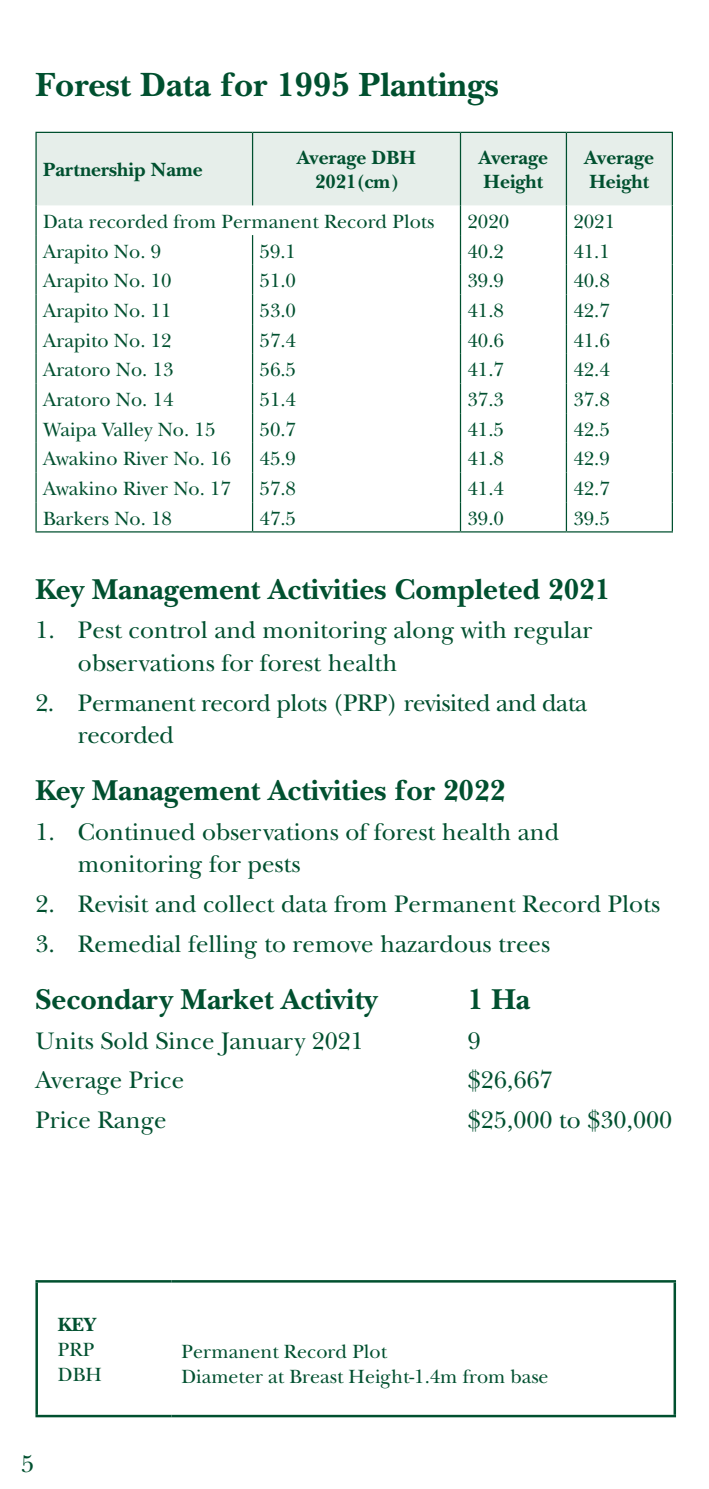
<style>
.page{position:relative;width:709px;height:1489px;background:#fff}
.page>*{position:absolute;margin:0;border:0;box-sizing:border-box;transform-origin:0 0}
.t1{font:700 35px "New Baskerville";color:#00502f}
.t2{font:700 30px "New Baskerville";color:#00502f}
.t3{font:25px/32.5px "New Baskerville";color:#00502f}
.t4{font:25px/32.5px "New Baskerville";letter-spacing:-.02em;color:#00502f}
.t5{font:20px/25px "New Baskerville";color:#00502f}
.t6{font:700 20px/24px "New Baskerville";color:#00502f}
</style>
<div class="page">
<hr style="left:35px;top:1279px;width:136px;height:3px;background:#00502f">
<hr style="left:35px;top:1282px;width:3px;height:132px;background:#00502f">
<hr style="left:35px;top:1414px;width:136px;height:3px;background:#00502f">
<hr style="left:171px;top:1279px;width:505px;height:3px;background:#00502f">
<hr style="left:673px;top:1282px;width:3px;height:132px;background:#00502f">
<hr style="left:171px;top:1414px;width:505px;height:3px;background:#00502f">
<div style="left:37px;top:133px;width:634px;height:72px;background:#e6eeea"></div>
<hr style="left:35px;top:132px;width:217px;height:1px;background:#00502f">
<hr style="left:35px;top:133px;width:2px;height:72px;background:#00502f">
<hr style="left:252px;top:132px;width:208px;height:1px;background:#00502f">
<hr style="left:252px;top:133px;width:1px;height:72px;background:#00502f">
<hr style="left:460px;top:132px;width:106px;height:1px;background:#00502f">
<hr style="left:566px;top:132px;width:107px;height:1px;background:#00502f">
<hr style="left:671px;top:133px;width:2px;height:72px;background:#00502f">
<hr style="left:460px;top:133px;width:1px;height:72px;background:#00502f">
<hr style="left:566px;top:133px;width:1px;height:72px;background:#00502f">
<hr style="left:566px;top:205px;width:1px;height:30px;background:#00502f">
<hr style="left:671px;top:205px;width:2px;height:30px;background:#00502f">
<hr style="left:35px;top:235px;width:2px;height:30px;background:#00502f">
<hr style="left:566px;top:235px;width:1px;height:30px;background:#00502f">
<hr style="left:671px;top:235px;width:2px;height:30px;background:#00502f">
<hr style="left:35px;top:265px;width:2px;height:29px;background:#00502f">
<svg style="left:566px;top:265px;width:1px;height:29px"></svg>
<hr style="left:671px;top:265px;width:2px;height:29px;background:#00502f">
<hr style="left:35px;top:294px;width:2px;height:30px;background:#00502f">
<hr style="left:566px;top:294px;width:1px;height:30px;background:#00502f">
<hr style="left:671px;top:294px;width:2px;height:30px;background:#00502f">
<hr style="left:35px;top:324px;width:2px;height:30px;background:#00502f">
<hr style="left:566px;top:324px;width:1px;height:30px;background:#00502f">
<hr style="left:671px;top:324px;width:2px;height:30px;background:#00502f">
<hr style="left:35px;top:354px;width:2px;height:29px;background:#00502f">
<svg style="left:566px;top:354px;width:1px;height:29px"></svg>
<hr style="left:671px;top:354px;width:2px;height:29px;background:#00502f">
<hr style="left:35px;top:383px;width:2px;height:30px;background:#00502f">
<hr style="left:566px;top:383px;width:1px;height:30px;background:#00502f">
<hr style="left:671px;top:383px;width:2px;height:30px;background:#00502f">
<hr style="left:35px;top:413px;width:2px;height:30px;background:#00502f">
<hr style="left:566px;top:413px;width:1px;height:30px;background:#00502f">
<hr style="left:671px;top:413px;width:2px;height:30px;background:#00502f">
<hr style="left:35px;top:443px;width:2px;height:29px;background:#00502f">
<svg style="left:566px;top:443px;width:1px;height:29px"></svg>
<hr style="left:671px;top:443px;width:2px;height:29px;background:#00502f">
<hr style="left:35px;top:472px;width:2px;height:30px;background:#00502f">
<hr style="left:566px;top:472px;width:1px;height:30px;background:#00502f">
<hr style="left:671px;top:472px;width:2px;height:30px;background:#00502f">
<hr style="left:35px;top:502px;width:2px;height:29px;background:#00502f">
<svg style="left:566px;top:502px;width:1px;height:29px"></svg>
<hr style="left:671px;top:502px;width:2px;height:29px;background:#00502f">
<hr style="left:35px;top:205px;width:2px;height:30px;background:#00502f">
<hr style="left:460px;top:205px;width:1px;height:30px;background:#00502f">
<hr style="left:35px;top:531px;width:217px;height:1px;background:#00502f">
<hr style="left:252px;top:531px;width:208px;height:1px;background:#00502f">
<hr style="left:460px;top:531px;width:106px;height:1px;background:#00502f">
<hr style="left:566px;top:531px;width:107px;height:1px;background:#00502f">
<hr style="left:252px;top:235px;width:1px;height:30px;background:#00502f">
<hr style="left:460px;top:235px;width:1px;height:30px;background:#00502f">
<svg style="left:252px;top:265px;width:1px;height:29px"></svg>
<svg style="left:460px;top:265px;width:1px;height:29px"></svg>
<hr style="left:252px;top:294px;width:1px;height:30px;background:#00502f">
<hr style="left:460px;top:294px;width:1px;height:30px;background:#00502f">
<hr style="left:252px;top:324px;width:1px;height:30px;background:#00502f">
<hr style="left:460px;top:324px;width:1px;height:30px;background:#00502f">
<svg style="left:252px;top:354px;width:1px;height:29px"></svg>
<svg style="left:460px;top:354px;width:1px;height:29px"></svg>
<hr style="left:252px;top:383px;width:1px;height:30px;background:#00502f">
<hr style="left:460px;top:383px;width:1px;height:30px;background:#00502f">
<hr style="left:252px;top:413px;width:1px;height:30px;background:#00502f">
<hr style="left:460px;top:413px;width:1px;height:30px;background:#00502f">
<svg style="left:252px;top:443px;width:1px;height:29px"></svg>
<svg style="left:460px;top:443px;width:1px;height:29px"></svg>
<hr style="left:252px;top:472px;width:1px;height:30px;background:#00502f">
<hr style="left:460px;top:472px;width:1px;height:30px;background:#00502f">
<svg style="left:252px;top:502px;width:1px;height:29px"></svg>
<svg style="left:460px;top:502px;width:1px;height:29px"></svg>
<h1 class="t1" style="left:35px;top:65px;width:465px">Forest Data for 1995 Plantings</h1>
<p class="t6" style="left:43px;top:158px;width:161px">Partnership Name</p>
<p class="t6" style="left:297px;top:146px;width:121px;text-align:center">Average DBH<br>2021(cm)</p>
<p class="t6" style="left:479px;top:146px;width:71px">Average<br>Height</p>
<p class="t6" style="left:584px;top:146px;width:71px">Average<br>Height</p>
<p class="t5" style="left:43px;top:209px;width:393px">Data recorded from Permanent Record Plots</p>
<p class="t5" style="left:467px;top:209px;width:43px">2020</p>
<p class="t5" style="left:573px;top:209px;width:43px">2021</p>
<p class="t5" style="left:43px;top:238px;width:120px">Arapito No. 9</p>
<p class="t5" style="left:260px;top:238px;width:38px">59.1</p>
<p class="t5" style="left:467px;top:238px;width:38px">40.2</p>
<p class="t5" style="left:573px;top:238px;width:38px">41.1</p>
<p class="t5" style="left:43px;top:268px;width:130px">Arapito No. 10</p>
<p class="t5" style="left:260px;top:268px;width:38px">51.0</p>
<p class="t5" style="left:467px;top:268px;width:38px">39.9</p>
<p class="t5" style="left:573px;top:268px;width:38px">40.8</p>
<p class="t5" style="left:43px;top:298px;width:130px">Arapito No. 11</p>
<p class="t5" style="left:260px;top:298px;width:38px">53.0</p>
<p class="t5" style="left:467px;top:298px;width:38px">41.8</p>
<p class="t5" style="left:573px;top:298px;width:38px">42.7</p>
<p class="t5" style="left:43px;top:327px;width:130px">Arapito No. 12</p>
<p class="t5" style="left:260px;top:327px;width:38px">57.4</p>
<p class="t5" style="left:467px;top:327px;width:38px">40.6</p>
<p class="t5" style="left:573px;top:327px;width:38px">41.6</p>
<p class="t5" style="left:43px;top:357px;width:132px">Aratoro No. 13</p>
<p class="t5" style="left:260px;top:357px;width:38px">56.5</p>
<p class="t5" style="left:467px;top:357px;width:38px">41.7</p>
<p class="t5" style="left:573px;top:357px;width:38px">42.4</p>
<p class="t5" style="left:43px;top:387px;width:132px">Aratoro No. 14</p>
<p class="t5" style="left:260px;top:387px;width:38px">51.4</p>
<p class="t5" style="left:467px;top:387px;width:38px">37.3</p>
<p class="t5" style="left:573px;top:387px;width:38px">37.8</p>
<p class="t5" style="left:43px;top:416px;width:174px">Waipa Valley No. 15</p>
<p class="t5" style="left:260px;top:416px;width:38px">50.7</p>
<p class="t5" style="left:467px;top:416px;width:38px">41.5</p>
<p class="t5" style="left:573px;top:416px;width:38px">42.5</p>
<p class="t5" style="left:43px;top:446px;width:189px">Awakino River No. 16</p>
<p class="t5" style="left:260px;top:446px;width:38px">45.9</p>
<p class="t5" style="left:467px;top:446px;width:38px">41.8</p>
<p class="t5" style="left:573px;top:446px;width:38px">42.9</p>
<p class="t5" style="left:43px;top:476px;width:189px">Awakino River No. 17</p>
<p class="t5" style="left:260px;top:476px;width:38px">57.8</p>
<p class="t5" style="left:467px;top:476px;width:38px">41.4</p>
<p class="t5" style="left:573px;top:476px;width:38px">42.7</p>
<p class="t5" style="left:43px;top:505px;width:130px">Barkers No. 18</p>
<p class="t5" style="left:260px;top:505px;width:38px">47.5</p>
<p class="t5" style="left:467px;top:505px;width:38px">39.0</p>
<p class="t5" style="left:573px;top:505px;width:38px">39.5</p>
<h2 class="t2" style="left:35px;top:571px;width:576px">Key Management Activities Completed 2021</h2>
<p class="t3" style="left:78px;top:614px;width:516px;text-indent:-43px">1. Pest control and monitoring along with regular observations for forest health</p>
<p class="t4" style="left:78px;top:686px;width:510px;text-indent:-43px">2. Permanent record plots (PRP) revisited and data recorded</p>
<h2 class="t2" style="left:35px;top:773px;width:471px">Key Management Activities for 2022</h2>
<p class="t3" style="left:78px;top:815px;width:483px;text-indent:-43px">1. Continued observations of forest health and monitoring for pests</p>
<p class="t3" style="left:35px;top:887px;width:626px">2. Revisit and collect data from Permanent Record Plots</p>
<p class="t3" style="left:35px;top:927px;width:516px">3. Remedial felling to remove hazardous trees</p>
<h2 class="t2" style="left:35px;top:981px;width:343px">Secondary Market Activity</h2>
<h2 class="t2" style="left:468px;top:981px;width:64px">1 Ha</h2>
<p class="t3" style="left:35px;top:1023px;width:330px">Units Sold Since January 2021</p>
<p class="t3" style="left:468px;top:1023px;width:14px">9</p>
<p class="t3" style="left:35px;top:1063px;width:150px">Average Price</p>
<p class="t3" style="left:468px;top:1063px;width:86px">$26,667</p>
<p class="t3" style="left:35px;top:1103px;width:133px">Price Range</p>
<p class="t3" style="left:468px;top:1103px;width:206px">$25,000 to $30,000</p>
<p class="t6" style="left:58px;top:1312px;width:40px">KEY</p>
<p class="t5" style="left:58px;top:1337px;width:46px">PRP<br>DBH</p>
<p class="t5" style="left:181px;top:1339px;width:369px">Permanent Record Plot<br>Diameter at Breast Height-1.4m from base</p>
<p class="t3" style="left:21px;top:1447px;width:14px">5</p>
</div>
